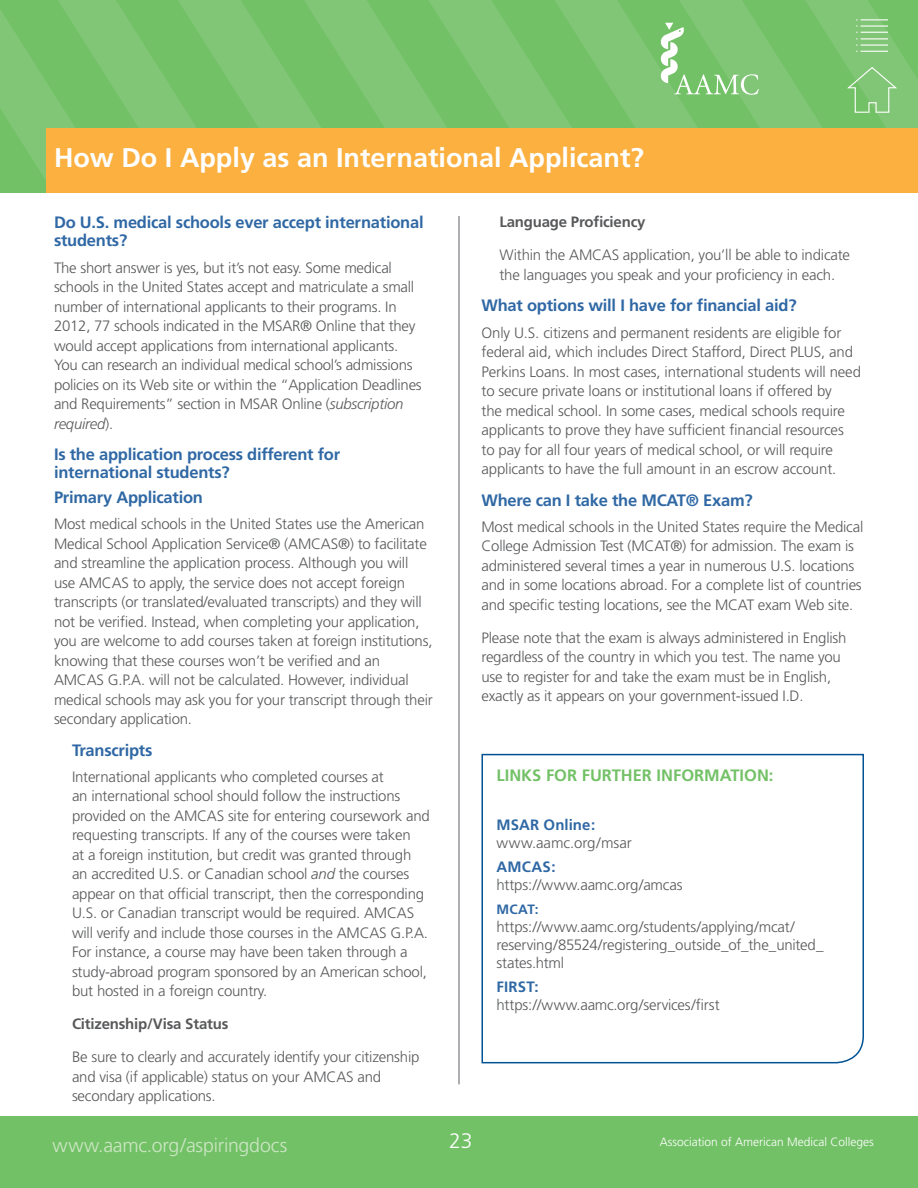
<style>
.page{position:relative;width:918px;height:1188px;background:#fff}
.page>*{position:absolute;margin:0;border:0;box-sizing:border-box;transform-origin:0 0}
.t1{font:700 27px "Frutiger";color:#fff}
.t2{font:300 21px "Frutiger";color:#fff}
.t3{font:300 19.5px "Frutiger";letter-spacing:-.01em;color:#cde6c5}
.t4{font:700 16.5px/18px "Frutiger";letter-spacing:-.015em;color:#2f68a4}
.t5{font:700 16.5px "Frutiger";color:#73c167}
.t6{font:300 15px/19.5px "Frutiger";letter-spacing:-.015em;color:#58595b}
.t7{font:700 15px "Frutiger";letter-spacing:-.015em;color:#58595b}
.t8{font:700 15px "Frutiger";letter-spacing:.005em;color:#2f68a4}
.t9{font:700 13.5px "Frutiger";color:#2f68a4}
.t10{font:300 12px "Frutiger";color:#fff}
.s1{font-style:italic}
</style>
<div class="page">
<div style="left:0;top:1117px;width:918px;height:71px;background:#73c167"></div>
<hr style="left:459px;top:216px;width:1px;height:868px;background:#939598">
<svg style="left:481px;top:753px;width:383px;height:311px"></svg>
<svg style="left:0;top:0;width:918px;height:193px;background:#a4bd60"></svg>
<h1 class="t1" style="left:54px;top:142px;width:592px">How Do I Apply as an International Applicant?</h1>
<p class="t4" style="left:54px;top:214px;width:371px">Do U.S. medical schools ever accept international students?</p>
<p class="t6" style="left:54px;top:258px;width:369px">The short answer is yes, but it’s not easy. Some medical schools in the United States accept and matriculate a small number of international applicants to their programs. In 2012, 77 schools indicated in the MSAR® Online that they would accept applications from international applicants.<br>You can research an individual medical school’s admissions policies on its Web site or within the “Application Deadlines and Requirements” section in MSAR Online (<span class="s1">subscription required</span>).</p>
<p class="t4" style="left:54px;top:445px;width:288px">Is the application process different for international students?</p>
<p class="t4" style="left:54px;top:488px;width:150px">Primary Application</p>
<p class="t6" style="left:54px;top:514px;width:380px">Most medical schools in the United States use the American Medical School Application Service® (AMCAS®) to facilitate and streamline the application process. Although you will use AMCAS to apply, the service does not accept foreign transcripts (or translated/evaluated transcripts) and they will not be verified. Instead, when completing your application, you are welcome to add courses taken at foreign institutions, knowing that these courses won’t be verified and an AMCAS G.P.A. will not be calculated. However, individual medical schools may ask you for your transcript through their secondary application.</p>
<p class="t4" style="left:72px;top:741px;width:82px">Transcripts</p>
<p class="t6" style="left:72px;top:767px;width:359px">International applicants who completed courses at<br>an international school should follow the instructions provided on the AMCAS site for entering coursework and requesting transcripts. If any of the courses were taken<br>at a foreign institution, but credit was granted through an accredited U.S. or Canadian school <span class="s1">and</span> the courses appear on that official transcript, then the corresponding U.S. or Canadian transcript would be required. AMCAS will verify and include those courses in the AMCAS G.P.A.<br>For instance, a course may have been taken through a study-abroad program sponsored by an American school, but hosted in a foreign country.</p>
<p class="t7" style="left:72px;top:1015px;width:158px">Citizenship/Visa Status</p>
<p class="t6" style="left:72px;top:1048px;width:349px">Be sure to clearly and accurately identify your citizenship and visa (if applicable) status on your AMCAS and secondary applications.</p>
<p class="t7" style="left:500px;top:213px;width:147px">Language Proficiency</p>
<p class="t6" style="left:500px;top:246px;width:352px">Within the AMCAS application, you’ll be able to indicate the languages you speak and your proficiency in each.</p>
<p class="t4" style="left:482px;top:297px;width:317px">What options will I have for financial aid?</p>
<p class="t6" style="left:482px;top:323px;width:381px">Only U.S. citizens and permanent residents are eligible for federal aid, which includes Direct Stafford, Direct PLUS, and Perkins Loans. In most cases, international students will need to secure private loans or institutional loans if offered by<br>the medical school. In some cases, medical schools require applicants to prove they have sufficient financial resources<br>to pay for all four years of medical school, or will require applicants to have the full amount in an escrow account.</p>
<p class="t4" style="left:482px;top:491px;width:273px">Where can I take the MCAT® Exam?</p>
<p class="t6" style="left:482px;top:517px;width:383px">Most medical schools in the United States require the Medical College Admission Test (MCAT®) for admission. The exam is administered several times a year in numerous U.S. locations and in some locations abroad. For a complete list of countries and specific testing locations, see the MCAT exam Web site.</p>
<p class="t6" style="left:482px;top:628px;width:367px">Please note that the exam is always administered in English regardless of the country in which you test. The name you use to register for and take the exam must be in English, exactly as it appears on your government-issued I.D.</p>
<p class="t5" style="left:496px;top:766px;width:279px">Links for Further Information:</p>
<p class="t8" style="left:496px;top:816px;width:100px">MSAR Online:</p>
<p class="t6" style="left:496px;top:833px;width:137px">www.aamc.org/msar</p>
<p class="t8" style="left:496px;top:858px;width:61px">AMCAS:</p>
<p class="t6" style="left:496px;top:875px;width:188px">https://www.aamc.org/amcas</p>
<p class="t9" style="left:496px;top:901px;width:44px">MCAT:</p>
<p class="t6" style="left:496px;top:918px;width:329px;line-height:18px">https://www.aamc.org/students/applying/mcat/ reserving/85524/registering_outside_of_the_united_ states.html</p>
<p class="t8" style="left:496px;top:978px;width:44px">FIRST:</p>
<p class="t6" style="left:496px;top:995px;width:225px">https://www.aamc.org/services/first</p>
<h3 class="t3" style="left:52px;top:1134px;width:236px">www.aamc.org/aspiringdocs</h3>
<h2 class="t2" style="left:449px;top:1129px;width:25px">23</h2>
<p class="t10" style="left:660px;top:1135px;width:216px">Association of American Medical Colleges</p>
</div>
